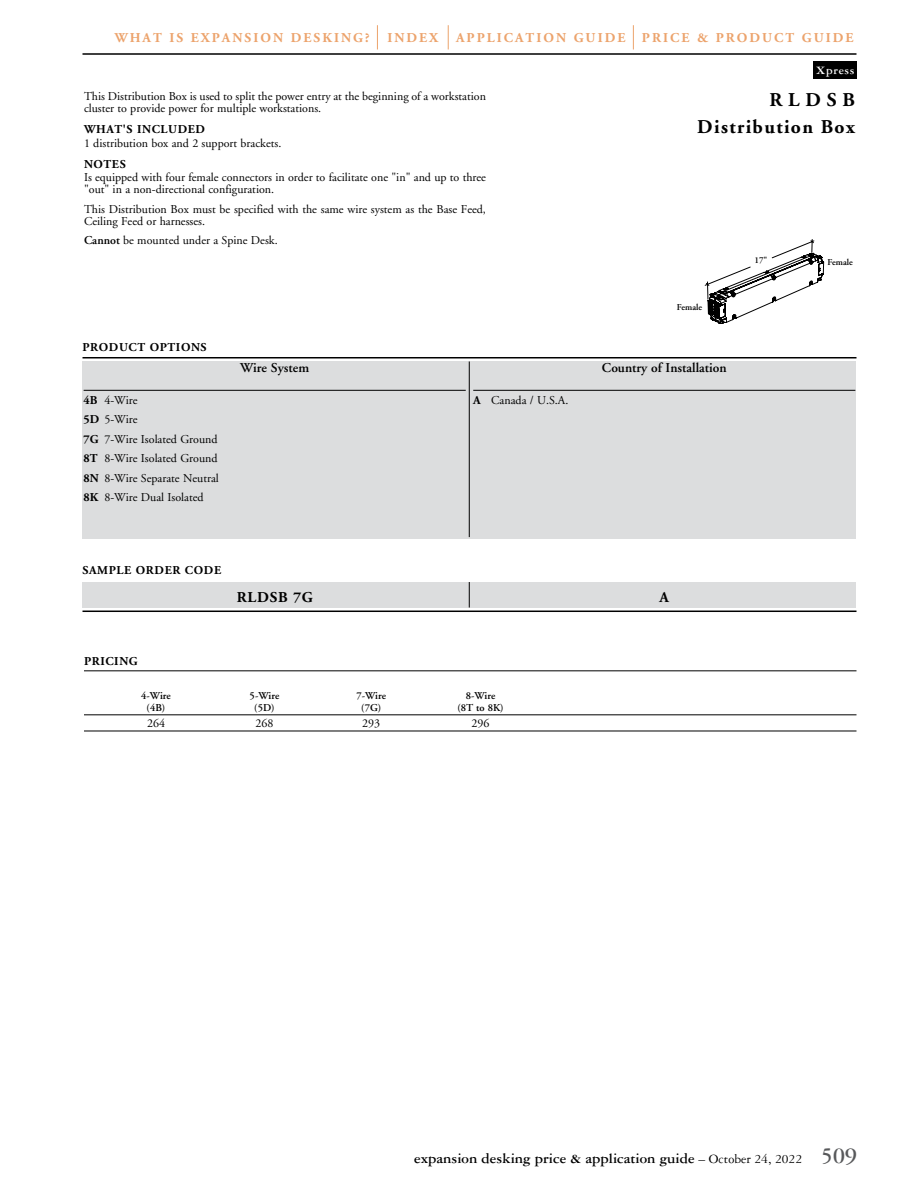
<style>
.page{position:relative;width:918px;height:1188px;background:#fff}
.page>*{position:absolute;margin:0;border:0;box-sizing:border-box;transform-origin:0 0}
.t1{font:700 19.5px/27px "Adobe Garamond";letter-spacing:.07em;color:#000;text-align:right}
.t2{font:700 15px "Garamond Three";color:#000}
.t3{font:700 15px "Adobe Garamond";letter-spacing:.05em;color:#000}
.t4{font:700 13.5px "Adobe Garamond";letter-spacing:.15em;color:#eca36c}
.t5{font:600 13.5px "Adobe Garamond";color:#000}
.t6{font:12px/19.5px "Adobe Garamond";color:#000}
.t7{font:700 12px "Adobe Garamond";letter-spacing:.05em;color:#000}
.t8{font:700 12px "Garamond Three";letter-spacing:.05em;color:#fff}
.t9{font:600 10.5px "Adobe Garamond";color:#000}
.t10{font:600 9px "Adobe Garamond";color:#000}
.s1{font-weight:600}
.s2{font-weight:700}
.s3{font-weight:400;font-size:13.5px}
.s4{font-size:24px;color:#58595b}
</style>
<div class="page">
<hr style="left:82px;top:53px;width:774px;height:2px;background:#000">
<svg style="left:633px;top:25px;width:1px;height:24px"></svg>
<svg style="left:377px;top:25px;width:1px;height:24px"></svg>
<svg style="left:448px;top:25px;width:1px;height:24px"></svg>
<div style="left:814px;top:62px;width:43px;height:17px;background:#000"></div>
<svg style="left:705px;top:239px;width:119px;height:85px"></svg>
<div style="left:82px;top:362px;width:774px;height:177px;background:#dcddde"></div>
<hr style="left:84px;top:390px;width:382px;height:1px;background:#000">
<hr style="left:473px;top:390px;width:382px;height:1px;background:#000">
<hr style="left:82px;top:357px;width:774px;height:1px;background:#000">
<hr style="left:469px;top:362px;width:1px;height:175px;background:#000">
<hr style="left:82px;top:611px;width:774px;height:1px;background:#000">
<div style="left:82px;top:582px;width:774px;height:26px;background:#dcddde"></div>
<svg style="left:469px;top:582px;width:1px;height:26px"></svg>
<hr style="left:84px;top:671px;width:772px;height:1px;background:#000">
<hr style="left:84px;top:715px;width:772px;height:1px;background:#000">
<hr style="left:84px;top:731px;width:772px;height:1px;background:#000">
<p class="t4" style="left:115px;top:31px;width:256px">WHAT IS EXPANSION DESKING?</p>
<p class="t4" style="left:387px;top:31px;width:52px">INDEX</p>
<p class="t4" style="left:456px;top:31px;width:399px">APPLICATION GUIDE PRICE &amp; PRODUCT GUIDE</p>
<p class="t6" style="left:84px;top:91px;width:404px;line-height:12px">This Distribution Box is used to split the power entry at the beginning of a workstation cluster to provide power for multiple workstations.</p>
<p class="t7" style="left:84px;top:123px;width:123px">WHAT'S INCLUDED</p>
<p class="t6" style="left:84px;top:134px;width:197px">1 distribution box and 2 support brackets.</p>
<p class="t7" style="left:84px;top:157px;width:43px">NOTES</p>
<p class="t6" style="left:84px;top:172px;width:404px;line-height:12px">Is equipped with four female connectors in order to facilitate one "in" and up to three "out" in a non-directional configuration.</p>
<p class="t6" style="left:84px;top:203px;width:403px;line-height:12px">This Distribution Box must be specified with the same wire system as the Base Feed,<br>Ceiling Feed or harnesses.</p>
<p class="t6" style="left:84px;top:231px;width:194px"><span class="s1">Cannot</span> be mounted under a Spine Desk.</p>
<p class="t7" style="left:82px;top:340px;width:126px">PRODUCT OPTIONS</p>
<p class="t6" style="left:84px;top:391px;width:137px"><span class="s2">4B</span> 4-Wire<br><span class="s2">5D</span> 5-Wire<br><span class="s2">7G</span> 7-Wire Isolated Ground<br><span class="s2">8T</span> 8-Wire Isolated Ground<br><span class="s2">8N</span> 8-Wire Separate Neutral<br><span class="s2">8K</span> 8-Wire Dual Isolated</p>
<p class="t5" style="left:240px;top:361px;width:70px">Wire System</p>
<p class="t7" style="left:82px;top:563px;width:140px">SAMPLE ORDER CODE</p>
<p class="t6" style="left:473px;top:391px;width:95px"><span class="s2">A</span> Canada / U.S.A.</p>
<p class="t8" style="left:816px;top:64px;width:40px">Xpress</p>
<h1 class="t1" style="left:697px;top:86px;width:159px">RLDSB<br>Distribution Box</h1>
<p class="t10" style="left:677px;top:302px;width:27px">Female</p>
<p class="t5" style="left:602px;top:361px;width:126px">Country of Installation</p>
<p class="t10" style="left:754px;top:255px;width:15px">17"</p>
<p class="t10" style="left:827px;top:257px;width:27px">Female</p>
<p class="t7" style="left:84px;top:655px;width:55px">PRICING</p>
<p class="t3" style="left:237px;top:589px;width:78px">RLDSB 7G</p>
<p class="t3" style="left:659px;top:589px;width:11px">A</p>
<p class="t9" style="left:141px;top:690px;width:31px">4-Wire</p>
<p class="t9" style="left:250px;top:690px;width:31px">5-Wire</p>
<p class="t9" style="left:356px;top:690px;width:31px">7-Wire</p>
<p class="t9" style="left:466px;top:690px;width:31px">8-Wire</p>
<p class="t9" style="left:147px;top:701px;width:20px">(4B)</p>
<p class="t9" style="left:254px;top:701px;width:22px">(5D)</p>
<p class="t9" style="left:361px;top:701px;width:21px">(7G)</p>
<p class="t9" style="left:457px;top:701px;width:48px">(8T to 8K)</p>
<p class="t6" style="left:147px;top:713px;width:19px">264</p>
<p class="t6" style="left:255px;top:713px;width:19px">268</p>
<p class="t6" style="left:362px;top:713px;width:19px">293</p>
<p class="t6" style="left:472px;top:713px;width:19px">296</p>
<p class="t2" style="left:414px;top:1150px;width:445px">expansion desking price &amp; application guide <span class="s3">– October 24, 2022</span> <span class="s4">509</span></p>
</div>
